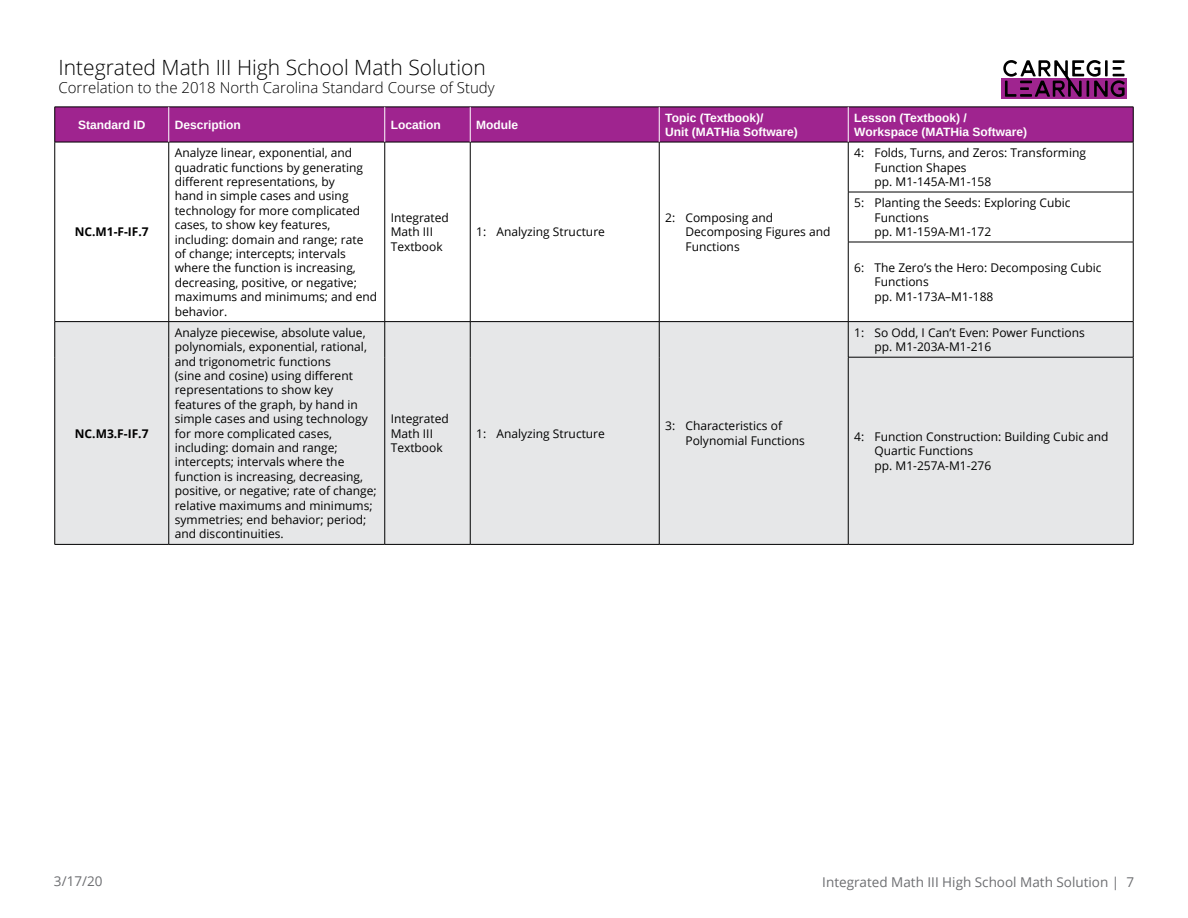
<style>
.page{position:relative;width:1188px;height:918px;background:#fff}
.page>*{position:absolute;margin:0;border:0;box-sizing:border-box;transform-origin:0 0}
.t1{font:300 21px "Open Sans";color:#000}
.t2{font:300 15px "Open Sans";color:#000}
.t3{font:13.5px "Open Sans";color:#6d6e71}
.t4{font:12px/14.4px "Open Sans";color:#000}
.t5{font:700 12px/14.4px "Arimo";color:#fff}
.t6{font:700 12px "Open Sans";color:#000}
</style>
<div class="page">
<div style="left:1001px;top:79px;width:126px;height:20px;background:#9f248f"></div>
<svg style="left:1003px;top:60px;width:122px;height:37px"></svg>
<div style="left:55px;top:108px;width:1078px;height:34px;background:#9f248f"></div>
<div style="left:55px;top:322px;width:1078px;height:222px;background:#e6e7e8"></div>
<hr style="left:55px;top:107px;width:114px;height:1px;background:#000">
<hr style="left:54px;top:107px;width:1px;height:35px;background:#000">
<hr style="left:169px;top:107px;width:216px;height:1px;background:#000">
<hr style="left:385px;top:107px;width:85px;height:1px;background:#000">
<hr style="left:470px;top:107px;width:189px;height:1px;background:#000">
<hr style="left:659px;top:107px;width:189px;height:1px;background:#000">
<hr style="left:848px;top:107px;width:285px;height:1px;background:#000">
<hr style="left:55px;top:142px;width:114px;height:1px;background:#000">
<hr style="left:54px;top:142px;width:1px;height:50px;background:#000">
<hr style="left:169px;top:142px;width:216px;height:1px;background:#000">
<hr style="left:168px;top:142px;width:1px;height:50px;background:#000">
<hr style="left:385px;top:142px;width:85px;height:1px;background:#000">
<hr style="left:384px;top:142px;width:1px;height:50px;background:#000">
<hr style="left:470px;top:142px;width:189px;height:1px;background:#000">
<hr style="left:470px;top:142px;width:1px;height:50px;background:#000">
<hr style="left:659px;top:142px;width:189px;height:1px;background:#000">
<hr style="left:659px;top:142px;width:1px;height:50px;background:#000">
<hr style="left:848px;top:142px;width:285px;height:1px;background:#000">
<hr style="left:848px;top:142px;width:1px;height:50px;background:#000">
<hr style="left:1133px;top:142px;width:1px;height:50px;background:#000">
<hr style="left:54px;top:192px;width:1px;height:50px;background:#000">
<hr style="left:168px;top:192px;width:1px;height:50px;background:#000">
<hr style="left:384px;top:192px;width:1px;height:50px;background:#000">
<hr style="left:470px;top:192px;width:1px;height:50px;background:#000">
<hr style="left:659px;top:192px;width:1px;height:50px;background:#000">
<hr style="left:848px;top:192px;width:285px;height:1px;background:#000">
<hr style="left:848px;top:192px;width:1px;height:50px;background:#000">
<hr style="left:1133px;top:192px;width:1px;height:50px;background:#000">
<hr style="left:54px;top:242px;width:1px;height:79px;background:#000">
<hr style="left:168px;top:242px;width:1px;height:79px;background:#000">
<hr style="left:384px;top:242px;width:1px;height:79px;background:#000">
<hr style="left:470px;top:242px;width:1px;height:79px;background:#000">
<hr style="left:659px;top:242px;width:1px;height:79px;background:#000">
<hr style="left:848px;top:242px;width:285px;height:1px;background:#000">
<hr style="left:848px;top:242px;width:1px;height:79px;background:#000">
<hr style="left:1133px;top:242px;width:1px;height:79px;background:#000">
<hr style="left:55px;top:321px;width:114px;height:1px;background:#000">
<hr style="left:54px;top:322px;width:1px;height:35px;background:#000">
<hr style="left:169px;top:321px;width:216px;height:1px;background:#000">
<hr style="left:168px;top:322px;width:1px;height:35px;background:#000">
<hr style="left:385px;top:321px;width:85px;height:1px;background:#000">
<hr style="left:384px;top:322px;width:1px;height:35px;background:#000">
<hr style="left:470px;top:321px;width:189px;height:1px;background:#000">
<hr style="left:470px;top:322px;width:1px;height:35px;background:#000">
<hr style="left:659px;top:321px;width:189px;height:1px;background:#000">
<hr style="left:659px;top:322px;width:1px;height:35px;background:#000">
<hr style="left:848px;top:321px;width:285px;height:1px;background:#000">
<hr style="left:848px;top:322px;width:1px;height:35px;background:#000">
<hr style="left:1133px;top:322px;width:1px;height:35px;background:#000">
<hr style="left:54px;top:357px;width:1px;height:187px;background:#000">
<hr style="left:168px;top:357px;width:1px;height:187px;background:#000">
<hr style="left:384px;top:357px;width:1px;height:187px;background:#000">
<hr style="left:470px;top:357px;width:1px;height:187px;background:#000">
<hr style="left:659px;top:357px;width:1px;height:187px;background:#000">
<hr style="left:848px;top:357px;width:285px;height:1px;background:#000">
<hr style="left:848px;top:357px;width:1px;height:187px;background:#000">
<hr style="left:1133px;top:357px;width:1px;height:187px;background:#000">
<hr style="left:55px;top:544px;width:114px;height:1px;background:#000">
<hr style="left:169px;top:544px;width:216px;height:1px;background:#000">
<hr style="left:385px;top:544px;width:85px;height:1px;background:#000">
<hr style="left:470px;top:544px;width:189px;height:1px;background:#000">
<hr style="left:659px;top:544px;width:189px;height:1px;background:#000">
<hr style="left:848px;top:544px;width:285px;height:1px;background:#000">
<hr style="left:168px;top:107px;width:1px;height:35px;background:#fff">
<hr style="left:384px;top:107px;width:1px;height:35px;background:#fff">
<hr style="left:470px;top:107px;width:1px;height:35px;background:#fff">
<hr style="left:659px;top:107px;width:1px;height:35px;background:#fff">
<hr style="left:848px;top:107px;width:1px;height:35px;background:#fff">
<hr style="left:1133px;top:107px;width:1px;height:35px;background:#000">
<h1 class="t1" style="left:58px;top:53px;width:429px">Integrated Math III High School Math Solution</h1>
<p class="t2" style="left:58px;top:77px;width:438px">Correlation to the 2018 North Carolina Standard Course of Study</p>
<p class="t5" style="left:78px;top:118px;width:69px">Standard ID</p>
<p class="t5" style="left:175px;top:118px;width:68px">Description</p>
<p class="t5" style="left:391px;top:118px;width:52px">Location</p>
<p class="t5" style="left:476px;top:118px;width:43px">Module</p>
<p class="t5" style="left:665px;top:110px;width:134px">Topic (Textbook)/<br>Unit (MATHia Software)</p>
<p class="t5" style="left:854px;top:110px;width:174px">Lesson (Textbook) /<br>Workspace (MATHia Software)</p>
<p class="t6" style="left:75px;top:224px;width:76px">NC.M1-F-IF.7</p>
<p class="t6" style="left:75px;top:425px;width:75px">NC.M3.F-IF.7</p>
<p class="t4" style="left:175px;top:145px;width:204px">Analyze linear, exponential, and quadratic functions by generating different representations, by<br>hand in simple cases and using technology for more complicated cases, to show key features, including: domain and range; rate of change; intercepts; intervals where the function is increasing, decreasing, positive, or negative; maximums and minimums; and end behavior.</p>
<p class="t4" style="left:175px;top:325px;width:204px">Analyze piecewise, absolute value, polynomials, exponential, rational, and trigonometric functions<br>(sine and cosine) using different representations to show key features of the graph, by hand in simple cases and using technology for more complicated cases, including: domain and range; intercepts; intervals where the function is increasing, decreasing, positive, or negative; rate of change; relative maximums and minimums; symmetries; end behavior; period; and discontinuities.</p>
<p class="t4" style="left:391px;top:210px;width:60px">Integrated<br>Math III<br>Textbook</p>
<p class="t4" style="left:391px;top:411px;width:60px">Integrated<br>Math III<br>Textbook</p>
<p class="t4" style="left:476px;top:225px;width:130px">1: Analyzing Structure</p>
<p class="t4" style="left:685px;top:210px;width:147px;text-indent:-20px">2: Composing and<br>Decomposing Figures and<br>Functions</p>
<p class="t4" style="left:874px;top:145px;width:213px;text-indent:-20px">4: Folds, Turns, and Zeros: Transforming<br>Function Shapes<br>pp. M1-145A-M1-158</p>
<p class="t4" style="left:874px;top:195px;width:198px;text-indent:-20px">5: Planting the Seeds: Exploring Cubic<br>Functions<br>pp. M1-159A-M1-172</p>
<p class="t4" style="left:874px;top:260px;width:229px;text-indent:-20px">6: The Zero’s the Hero: Decomposing Cubic<br>Functions<br>pp. M1-173A–M1-188</p>
<p class="t4" style="left:874px;top:325px;width:212px;text-indent:-20px">1: So Odd, I Can’t Even: Power Functions pp. M1-203A-M1-216</p>
<p class="t4" style="left:476px;top:426px;width:130px">1: Analyzing Structure</p>
<p class="t4" style="left:685px;top:419px;width:121px;text-indent:-20px">3: Characteristics of<br>Polynomial Functions</p>
<p class="t4" style="left:874px;top:429px;width:236px;text-indent:-20px">4: Function Construction: Building Cubic and<br>Quartic Functions<br>pp. M1-257A-M1-276</p>
<p class="t3" style="left:54px;top:872px;width:50px">3/17/20</p>
<p class="t3" style="left:822px;top:872px;width:313px">Integrated Math III High School Math Solution | 7</p>
</div>
